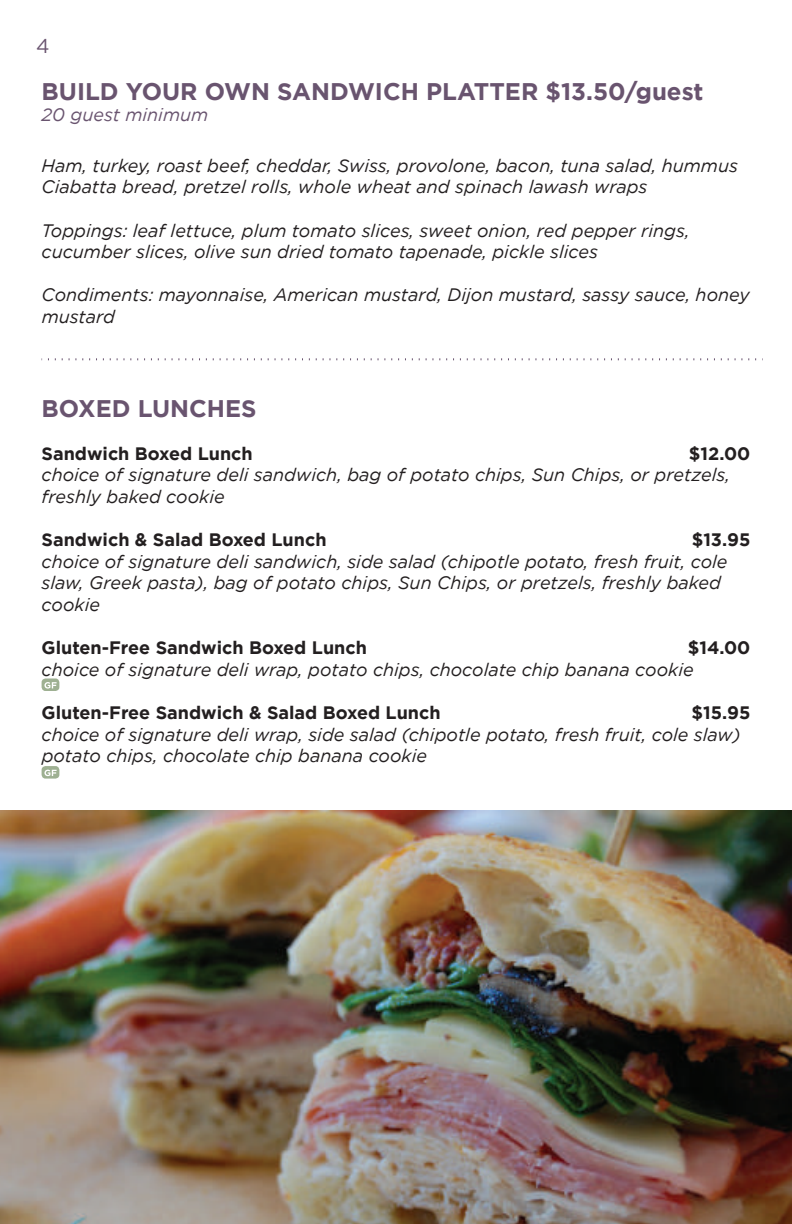
<style>
.page{position:relative;width:792px;height:1224px;background:#fff}
.page>*{position:absolute;margin:0;border:0;box-sizing:border-box;transform-origin:0 0}
.t1{font:700 24px "Gotham";color:#69546f}
.t2{font:20px "Gotham HTF";color:#69546f}
.t3{font:italic 18px/21.6px "Gotham";color:#231f20}
.t4{font:700 18px "Gotham";color:#231f20}
.t5{font:italic 18px "Gotham";color:#69546f}
</style>
<div class="page">
<img style="left:0;top:811px;width:792px;height:413px">
<div style="left:42px;top:678px;width:17px;height:13px;background:#9eb092;border-radius:4px"></div>
<svg style="left:44px;top:682px;width:13px;height:7px"></svg>
<div style="left:42px;top:766px;width:17px;height:13px;background:#9eb092;border-radius:4px"></div>
<svg style="left:44px;top:770px;width:13px;height:6px"></svg>
<svg style="left:42px;top:358px;width:721px;height:2px"></svg>
<p class="t2" style="left:36px;top:34px;width:15px">4</p>
<h1 class="t1" style="left:42px;top:77px;width:663px">BUILD YOUR OWN SANDWICH PLATTER $13.50/guest</h1>
<p class="t5" style="left:42px;top:105px;width:168px">20 guest minimum</p>
<p class="t3" style="left:42px;top:155px;width:698px">Ham, turkey, roast beef, cheddar, Swiss, provolone, bacon, tuna salad, hummus<br>Ciabatta bread, pretzel rolls, whole wheat and spinach lawash wraps</p>
<p class="t3" style="left:42px;top:219px;width:650px">Toppings: leaf lettuce, plum tomato slices, sweet onion, red pepper rings, cucumber slices, olive sun dried tomato tapenade, pickle slices</p>
<p class="t3" style="left:42px;top:284px;width:710px">Condiments: mayonnaise, American mustard, Dijon mustard, sassy sauce, honey mustard</p>
<h1 class="t1" style="left:42px;top:394px;width:217px">BOXED LUNCHES</h1>
<p class="t4" style="left:42px;top:443px;width:213px">Sandwich Boxed Lunch</p>
<p class="t4" style="left:689px;top:443px;width:63px">$12.00</p>
<p class="t3" style="left:42px;top:464px;width:690px">choice of signature deli sandwich, bag of potato chips, Sun Chips, or pretzels, freshly baked cookie</p>
<p class="t4" style="left:42px;top:529px;width:286px">Sandwich &amp; Salad Boxed Lunch</p>
<p class="t4" style="left:692px;top:529px;width:60px">$13.95</p>
<p class="t3" style="left:42px;top:551px;width:687px">choice of signature deli sandwich, side salad (chipotle potato, fresh fruit, cole slaw, Greek pasta), bag of potato chips, Sun Chips, or pretzels, freshly baked cookie</p>
<p class="t4" style="left:42px;top:637px;width:327px">Gluten-Free Sandwich Boxed Lunch</p>
<p class="t4" style="left:688px;top:637px;width:64px">$14.00</p>
<p class="t3" style="left:42px;top:659px;width:654px">choice of signature deli wrap, potato chips, chocolate chip banana cookie</p>
<p class="t4" style="left:42px;top:702px;width:401px">Gluten-Free Sandwich &amp; Salad Boxed Lunch</p>
<p class="t4" style="left:692px;top:702px;width:60px">$15.95</p>
<p class="t3" style="left:42px;top:723px;width:701px">choice of signature deli wrap, side salad (chipotle potato, fresh fruit, cole slaw) potato chips, chocolate chip banana cookie</p>
</div>
